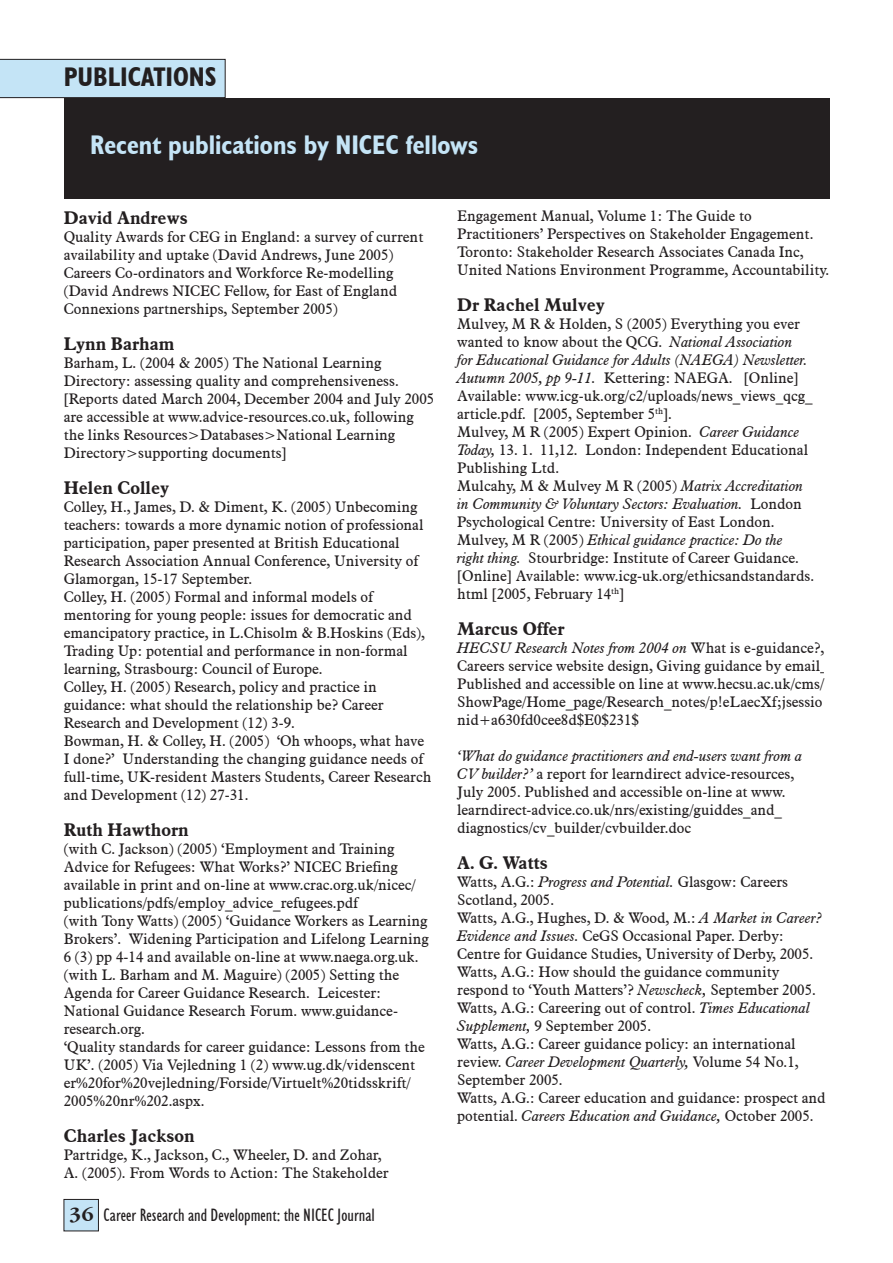
<style>
.page{position:relative;width:893px;height:1263px;background:#fff}
.page>*{position:absolute;margin:0;border:0;box-sizing:border-box;transform-origin:0 0}
.t1{font:700 condensed 27px "Humanist 521 BT";color:#c4e4f6}
.t2{font:700 condensed 27px "Humanist 521 BT";color:#231f20}
.t3{font:700 18px "Aldine 721 BT";color:#231f20}
.t4{font:condensed 18px "Humanist 521 BT";color:#231f20}
.t5{font:15px/18px "Aldine 721 BT";color:#231f20}
.s1{font-family:"Garamond IT Cby BT";font-weight:700;font-stretch:normal;font-size:21px}
.s2{font-style:italic}
</style>
<div class="page">
<div style="left:64px;top:1199px;width:34px;height:32px;background:#c4e4f6"></div>
<div style="left:64px;top:1199px;width:35px;height:32px;border:1px solid #231f20"></div>
<div style="left:0;top:59px;width:225px;height:39px;background:#c4e4f6"></div>
<div style="left:64px;top:98px;width:765px;height:100px;background:#231f20"></div>
<h1 class="t2" style="left:64px;top:60px;width:154px">PUBLICATIONS</h1>
<h1 class="t1" style="left:90px;top:128px;width:390px">Recent publications by NICEC fellows</h1>
<p class="t3" style="left:64px;top:207px;width:126px">David Andrews</p>
<p class="t5" style="left:64px;top:228px;width:361px">Quality Awards for CEG in England: a survey of current availability and uptake (David Andrews, June 2005)<br>Careers Co-ordinators and Workforce Re-modelling (David Andrews NICEC Fellow, for East of England Connexions partnerships, September 2005)</p>
<p class="t3" style="left:64px;top:333px;width:112px">Lynn Barham</p>
<p class="t5" style="left:64px;top:354px;width:372px">Barham, L. (2004 &amp; 2005) The National Learning Directory: assessing quality and comprehensiveness. [Reports dated March 2004, December 2004 and July 2005 are accessible at www.advice-resources.co.uk, following the links Resources&gt;Databases&gt;National Learning Directory&gt;supporting documents]</p>
<p class="t3" style="left:64px;top:477px;width:107px">Helen Colley</p>
<p class="t5" style="left:64px;top:498px;width:369px">Colley, H., James, D. &amp; Diment, K. (2005) Unbecoming teachers: towards a more dynamic notion of professional participation, paper presented at British Educational Research Association Annual Conference, University of Glamorgan, 15-17 September.<br>Colley, H. (2005) Formal and informal models of mentoring for young people: issues for democratic and emancipatory practice, in L.Chisolm &amp; B.Hoskins (Eds), Trading Up: potential and performance in non-formal learning, Strasbourg: Council of Europe.<br>Colley, H. (2005) Research, policy and practice in guidance: what should the relationship be? Career Research and Development (12) 3-9.<br>Bowman, H. &amp; Colley, H. (2005) ‘Oh whoops, what have I done?’ Understanding the changing guidance needs of full-time, UK-resident Masters Students, Career Research and Development (12) 27-31.</p>
<p class="t3" style="left:64px;top:819px;width:126px">Ruth Hawthorn</p>
<p class="t5" style="left:64px;top:840px;width:367px">(with C. Jackson) (2005) ‘Employment and Training Advice for Refugees: What Works?’ NICEC Briefing available in print and on-line at www.crac.org.uk/nicec/ publications/pdfs/employ_advice_refugees.pdf<br>(with Tony Watts) (2005) ‘Guidance Workers as Learning Brokers’. Widening Participation and Lifelong Learning 6 (3) pp 4-14 and available on-line at www.naega.org.uk. (with L. Barham and M. Maguire) (2005) Setting the Agenda for Career Guidance Research. Leicester:<br>National Guidance Research Forum. www.guidance&shy;research.org.<br>‘Quality standards for career guidance: Lessons from the UK’. (2005) Via Vejledning 1 (2) www.ug.dk/videnscent er%20for%20vejledning/Forside/Virtuelt%20tidsskrift/ 2005%20nr%202.aspx.</p>
<p class="t3" style="left:64px;top:1125px;width:132px">Charles Jackson</p>
<p class="t5" style="left:64px;top:1146px;width:326px">Partridge, K., Jackson, C., Wheeler, D. and Zohar,<br>A. (2005). From Words to Action: The Stakeholder</p>
<p class="t4" style="left:69px;top:1204px;width:307px"><span class="s1">36</span> Career Research and Development: the NICEC Journal</p>
<p class="t5" style="left:457px;top:207px;width:374px">Engagement Manual, Volume 1: The Guide to Practitioners’ Perspectives on Stakeholder Engagement.<br>Toronto: Stakeholder Research Associates Canada Inc, United Nations Environment Programme, Accountability.</p>
<p class="t3" style="left:457px;top:294px;width:149px">Dr Rachel Mulvey</p>
<p class="t5" style="left:457px;top:315px;width:358px">Mulvey, M R &amp; Holden, S (2005) Everything you ever wanted to know about the QCG. <span class="s2">National Association<br>for Educational Guidance for Adults (NAEGA) Newsletter.<br>Autumn 2005, pp 9-11.</span> Kettering: NAEGA. [Online] Available: www.icg-uk.org/c2/uploads/news_views_qcg_ article.pdf. [2005, September 5<sup>th</sup>].<br>Mulvey, M R (2005) Expert Opinion. <span class="s2">Career Guidance Today,</span> 13. 1. 11,12. London: Independent Educational Publishing Ltd.<br>Mulcahy, M &amp; Mulvey M R (2005) <span class="s2">Matrix Accreditation in Community &amp; Voluntary Sectors: Evaluation.</span> London Psychological Centre: University of East London.<br>Mulvey, M R (2005) <span class="s2">Ethical guidance practice: Do the<br>right thing.</span> Stourbridge: Institute of Career Guidance. [Online] Available: www.icg-uk.org/ethicsandstandards. html [2005, February 14<sup>th</sup>]</p>
<p class="t3" style="left:457px;top:618px;width:109px">Marcus Offer</p>
<p class="t5" style="left:457px;top:639px;width:369px"><span class="s2">HECSU Research Notes from 2004 on</span> What is e-guidance?, Careers service website design, Giving guidance by email Published and accessible on line at www.hecsu.ac.uk/cms/ ShowPage/Home_page/Research_notes/p!eLaecXf;jsessio nid+a630fd0cee8d$E0$231$</p>
<p class="t5" style="left:457px;top:747px;width:347px"><span class="s2">‘What do guidance practitioners and end-users want from a CV builder?’</span> a report for learndirect advice-resources, July 2005. Published and accessible on-line at www. learndirect-advice.co.uk/nrs/existing/guiddes_and_ diagnostics/cv_builder/cvbuilder.doc</p>
<p class="t3" style="left:457px;top:852px;width:92px">A. G. Watts</p>
<p class="t5" style="left:457px;top:873px;width:370px">Watts, A.G.: <span class="s2">Progress and Potential.</span> Glasgow: Careers Scotland, 2005.<br>Watts, A.G., Hughes, D. &amp; Wood, M.: <span class="s2">A Market in Career?<br>Evidence and Issues.</span> CeGS Occasional Paper. Derby:<br>Centre for Guidance Studies, University of Derby, 2005.<br>Watts, A.G.: How should the guidance community respond to ‘Youth Matters’? <span class="s2">Newscheck,</span> September 2005.<br>Watts, A.G.: Careering out of control. <span class="s2">Times Educational Supplement,</span> 9 September 2005.<br>Watts, A.G.: Career guidance policy: an international review. <span class="s2">Career Development Quarterly,</span> Volume 54 No.1, September 2005.<br>Watts, A.G.: Career education and guidance: prospect and potential. <span class="s2">Careers Education and Guidance,</span> October 2005.</p>
</div>
